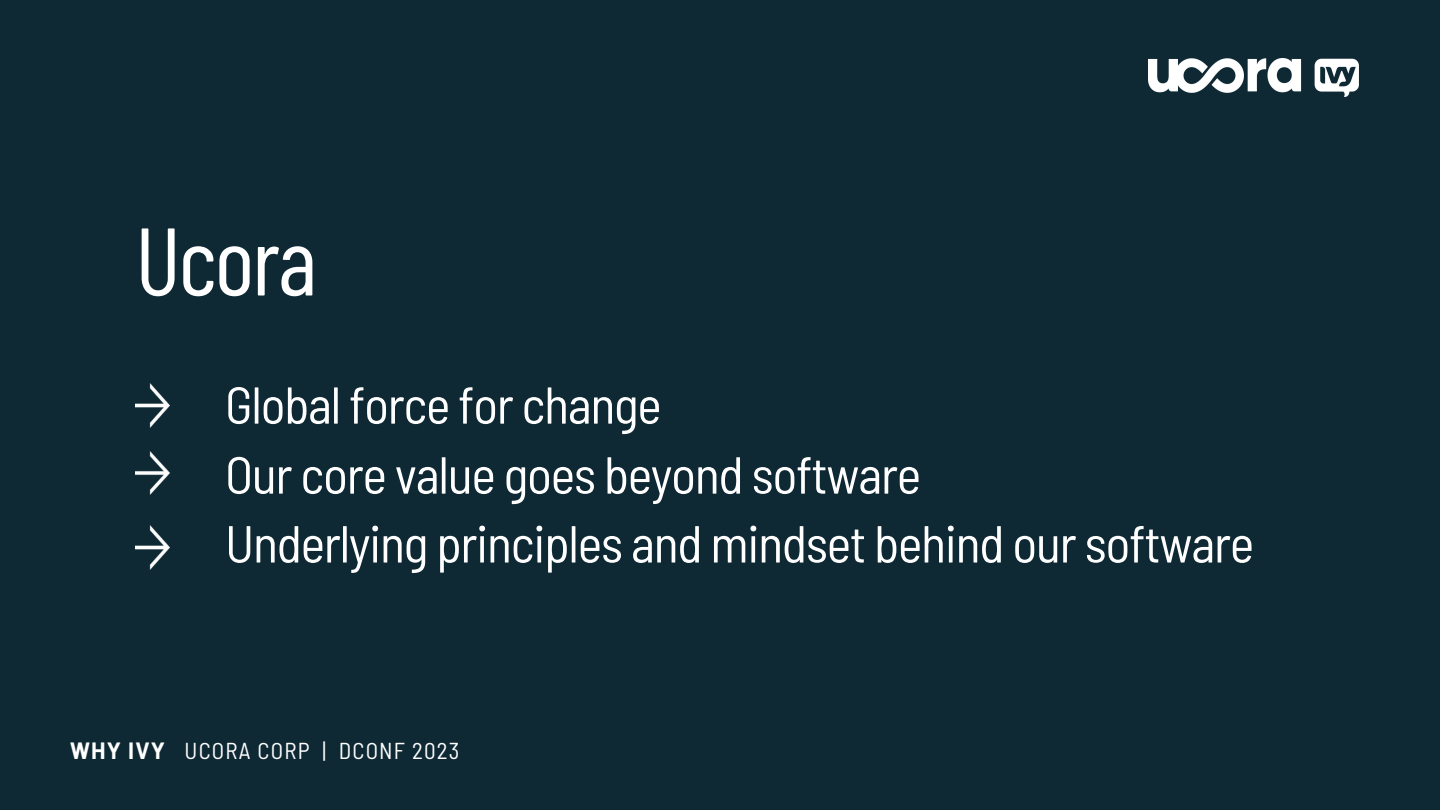
<style>
.page{position:relative;width:1440px;height:810px;background:#0e2934}
.page>*{position:absolute;margin:0;border:0;box-sizing:border-box;transform-origin:0 0}
.t1{font:95.8px "Barlow Condensed";letter-spacing:-.025em;color:#fff}
.t2{font:semi-condensed 52px "Barlow";letter-spacing:-.025em;color:#fff}
.t3{font:semi-condensed 51.8px "Barlow";letter-spacing:-.025em;color:#fff}
.t4{font:semi-condensed 23px "Barlow";letter-spacing:.05em;color:#fff}
.t5{font:700 23px "Barlow";letter-spacing:.05em;color:#fff}
</style>
<div class="page">
<img style="left:135px;top:384px;width:35px;height:43px">
<img style="left:135px;top:451px;width:35px;height:44px">
<img style="left:135px;top:526px;width:35px;height:43px">
<img style="left:1149px;top:59px;width:210px;height:37px">
<p class="t1" style="left:135px;top:200px;width:183px">Ucora</p>
<p class="t3" style="left:225px;top:372px;width:438px">Global force for change</p>
<p class="t2" style="left:225px;top:442px;width:698px">Our core value goes beyond software</p>
<p class="t2" style="left:225px;top:511px;width:1031px">Underlying principles and mindset behind our software</p>
<p class="t5" style="left:70px;top:736px;width:96px">WHY IVY</p>
<p class="t4" style="left:185px;top:736px;width:276px">UCORA CORP | DCONF 2023</p>
</div>
